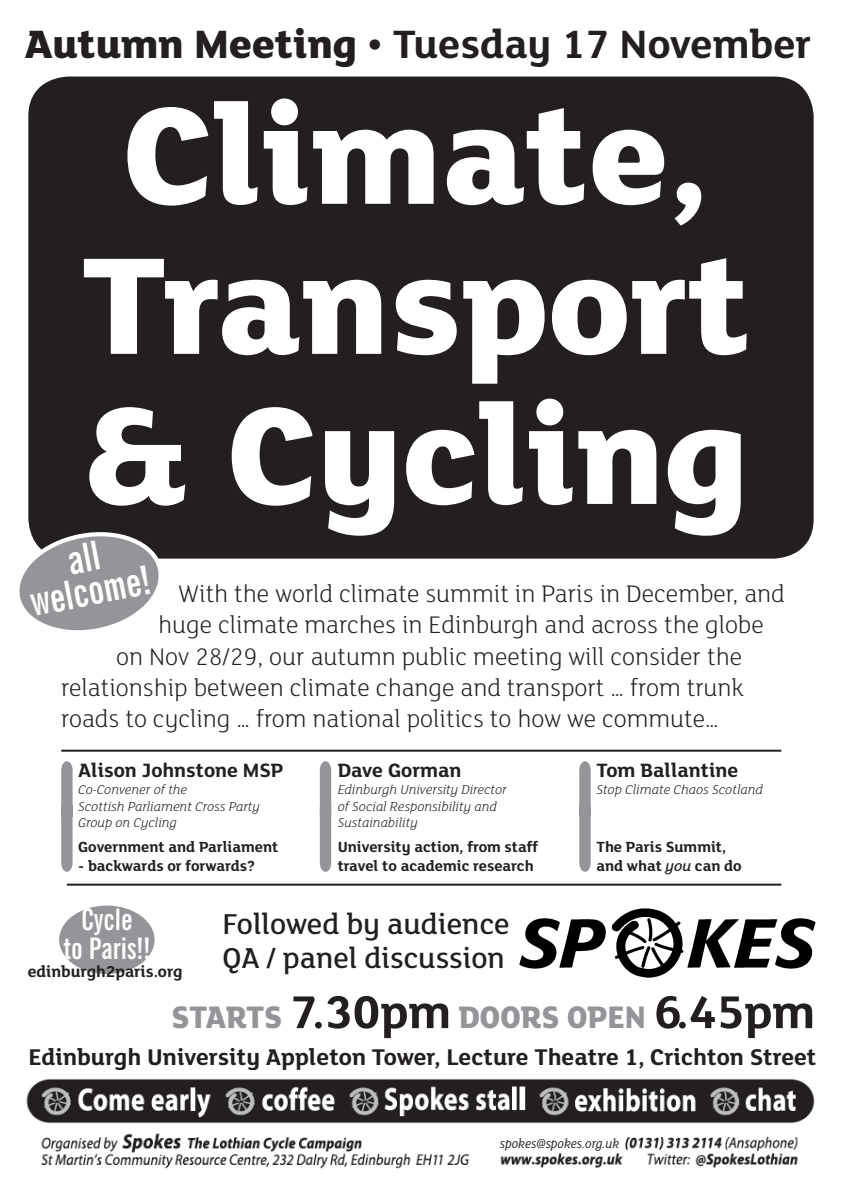
<style>
.page{position:relative;width:842px;height:1191px;background:#fff}
.page>*{position:absolute;margin:0;border:0;box-sizing:border-box;transform-origin:0 0}
.t1{font:800 150px/150px "FS Lola";color:#fff}
.t2{font:700 43px "FS Lola";color:#231f20}
.t3{font:700 extra-condensed 40px/33.7px "News Gothic BT";color:#fff;text-align:center}
.t4{font:800 33.9px "FS Lola";color:#939598;scale:.93 1}
.t5{font:500 31.3px/34px "FS Lola";color:#231f20}
.t6{font:700 extra-condensed 29.7px/28.8px "News Gothic BT";color:#fff;text-align:center}
.t7{font:300 26px "FS Lola";color:#231f20}
.t8{font:700 24.7px "FS Lola";color:#231f20}
.t9{font:700 21px "FS Lola";color:#231f20}
.t10{font:700 17.2px "FS Lola";color:#231f20}
.t11{font:700 16px/19px "FS Lola";color:#231f20}
.t12{font:italic 300 14px/16.8px "FS Lola";color:#231f20}
.t13{font:italic 14px "FS Lola";color:#231f20;scale:.91 1}
.s1{font-weight:800}
.s2{font-weight:500;font-style:italic}
.s3{font-weight:700;font-size:50px;color:#231f20}
</style>
<div class="page">
<div style="left:28px;top:77px;width:786px;height:481px;background:#231f20;border-radius:40px"></div>
<img style="left:26px;top:1078px;width:789px;height:91px">
<svg style="left:19px;top:528px;width:146px;height:103px"></svg>
<div style="left:57px;top:903px;width:99px;height:73px;background:#939598;border-radius:50%"></div>
<div style="left:55px;top:901px;width:103px;height:77px;border:4px solid #fff;border-radius:50%"></div>
<img style="left:519px;top:908px;width:297px;height:69px">
<svg style="left:320px;top:761px;width:11px;height:111px"></svg>
<svg style="left:579px;top:761px;width:12px;height:111px"></svg>
<svg style="left:61px;top:761px;width:12px;height:111px"></svg>
<hr style="left:61px;top:749px;width:720px;height:2px;background:#231f20">
<hr style="left:67px;top:883px;width:714px;height:2px;background:#231f20">
<h2 class="t2" style="left:25px;top:14px;width:788px"><span class="s1">Autumn Meeting</span> • Tuesday 17 November</h2>
<h1 class="t1" style="left:82px;top:72px;width:671px">Climate,<br>Transport &amp; Cycling</h1>
<h3 class="t3" style="left:21px;top:552px;width:123px;rotate:-11deg">all welcome!</h3>
<p class="t7" style="left:178px;top:577px;width:608px">With the world climate summit in Paris in December, and</p>
<p class="t7" style="left:158px;top:608px;width:607px">huge climate marches in Edinburgh and across the globe</p>
<p class="t7" style="left:116px;top:639px;width:627px">on Nov 28/29, our autumn public meeting will consider the</p>
<p class="t7" style="left:61px;top:670px;width:684px">relationship between climate change and transport … from trunk</p>
<p class="t7" style="left:61px;top:702px;width:659px">roads to cycling … from national politics to how we commute…</p>
<p class="t9" style="left:78px;top:755px;width:207px">Alison Johnstone MSP</p>
<p class="t12" style="left:78px;top:780px;width:183px">Co-Convener of the<br>Scottish Parliament Cross Party<br>Group on Cycling</p>
<p class="t11" style="left:78px;top:836px;width:202px">Government and Parliament</p>
<p class="t11" style="left:78px;top:855px;width:178px">- backwards or forwards?</p>
<p class="t9" style="left:338px;top:755px;width:125px">Dave Gorman</p>
<p class="t12" style="left:338px;top:780px;width:171px">Edinburgh University Director of Social Responsibility and<br>Sustainability</p>
<p class="t11" style="left:338px;top:836px;width:202px">University action, from staff travel to academic research</p>
<p class="t9" style="left:596px;top:755px;width:143px">Tom Ballantine</p>
<p class="t12" style="left:596px;top:780px;width:168px">Stop Climate Chaos Scotland</p>
<p class="t11" style="left:596px;top:836px;width:147px">The Paris Summit, and what <span class="s2">you</span> can do</p>
<p class="t6" style="left:63px;top:905px;width:89px">Cycle<br>to Paris!!</p>
<p class="t10" style="left:28px;top:960px;width:156px">edinburgh2paris.org</p>
<p class="t5" style="left:223px;top:905px;width:289px">Followed by audience<br>QA / panel discussion</p>
<h3 class="t4" style="left:171px;top:993px;width:694px">STARTS <span class="s3">7.30pm</span> DOORS OPEN <span class="s3">6.45pm</span></h3>
<p class="t8" style="left:28px;top:1040px;width:790px">Edinburgh University Appleton Tower, Lecture Theatre 1, Crichton Street</p>
<p class="t13" style="left:500px;top:1134px;width:133px">spokes@spokes.org.uk</p>
</div>
